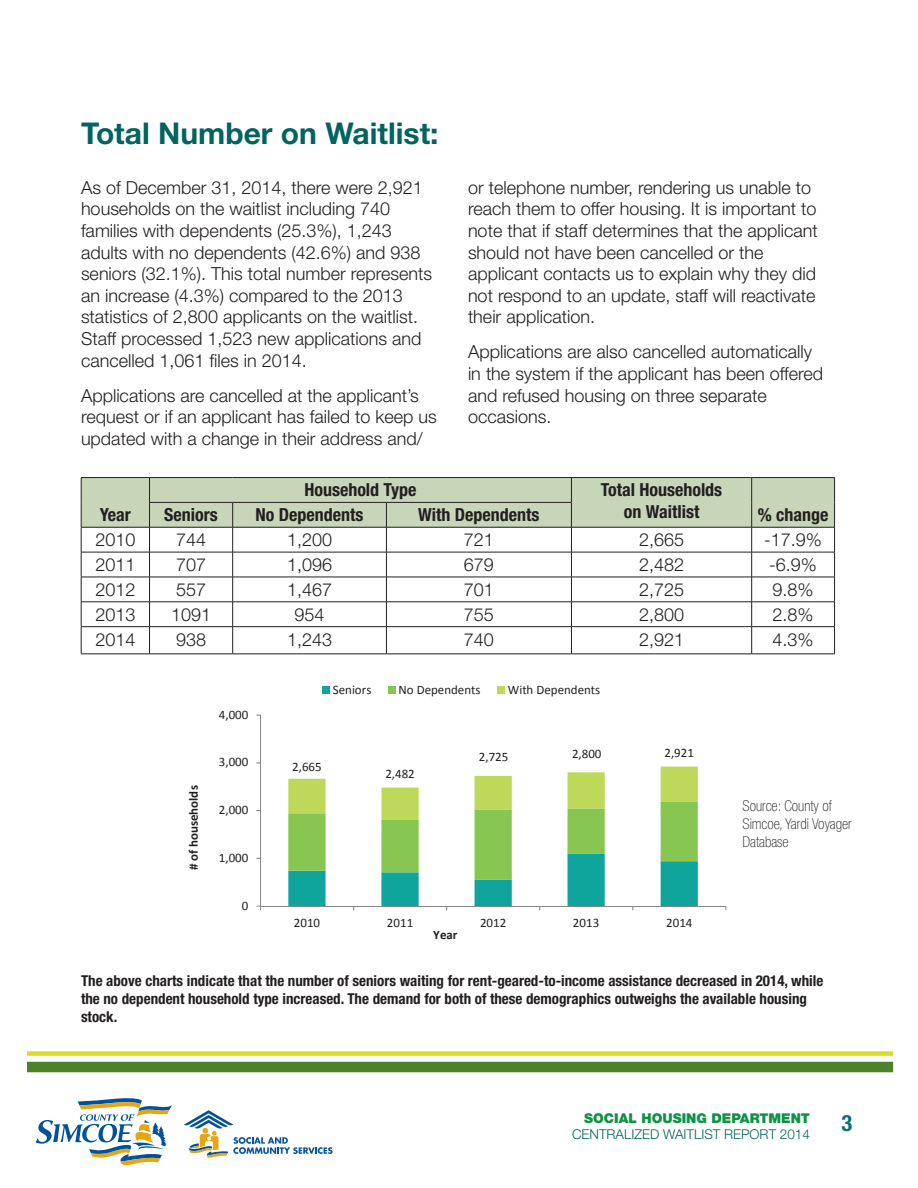
<style>
.page{position:relative;width:918px;height:1188px;background:#fff}
.page>*{position:absolute;margin:0;border:0;box-sizing:border-box;transform-origin:0 0}
.t1{font:700 30px "Helvetica Neue LT Std";color:#02645d}
.t2{font:700 condensed 22.5px "Helvetica Neue LT Std";color:#06716b}
.t3{font:300 18px/21.6px "Helvetica Neue LT Std";color:#231f20}
.t4{font:700 condensed 18px "Helvetica Neue LT Std";color:#231f20}
.Body_copy{font:700 condensed 15px/18px "Helvetica Neue LT Std";color:#231f20}
.Body_copy-2{font:100 condensed 15px/18px "Helvetica Neue LT Std";color:#231f20}
.t5{font:300 13.5px "Helvetica Neue LT Std";color:#02645d}
.t6{font:900 13.5px "Helvetica Neue LT Std";color:#0d9344}
.t7{font:12.9px "Calibri";color:#231f20}
.t8{font:700 12.9px "Calibri";color:#231f20}
</style>
<div class="page">
<svg style="left:36px;top:1098px;width:136px;height:67px"></svg>
<div style="left:27px;top:1062px;width:866px;height:10px;background:#4c8229"></div>
<div style="left:27px;top:1051px;width:866px;height:5px;background:#d6df21"></div>
<svg style="left:184px;top:1110px;width:149px;height:48px"></svg>
<hr style="left:81px;top:477px;width:69px;height:1px;background:#231f20">
<hr style="left:150px;top:477px;width:83px;height:1px;background:#231f20">
<hr style="left:233px;top:477px;width:153px;height:1px;background:#231f20">
<hr style="left:386px;top:477px;width:185px;height:1px;background:#231f20">
<hr style="left:571px;top:477px;width:181px;height:1px;background:#231f20">
<hr style="left:752px;top:477px;width:83px;height:1px;background:#231f20">
<svg style="left:81px;top:478px;width:754px;height:176px"></svg>
<hr style="left:81px;top:654px;width:69px;height:1px;background:#231f20">
<hr style="left:150px;top:654px;width:83px;height:1px;background:#231f20">
<hr style="left:233px;top:654px;width:153px;height:1px;background:#231f20">
<hr style="left:386px;top:654px;width:185px;height:1px;background:#231f20">
<hr style="left:571px;top:654px;width:181px;height:1px;background:#231f20">
<hr style="left:752px;top:654px;width:83px;height:1px;background:#231f20">
<hr style="left:260px;top:715px;width:1px;height:191px;background:#868687">
<hr style="left:260px;top:906px;width:466px;height:1px;background:#868687">
<svg style="left:288px;top:767px;width:410px;height:143px"></svg>
<div style="left:323px;top:687px;width:7px;height:7px;background:#0fa59d"></div>
<div style="left:388px;top:687px;width:7px;height:7px;background:#87c650"></div>
<div style="left:498px;top:687px;width:7px;height:7px;background:#bed85a"></div>
<p class="t1" style="left:81px;top:115px;width:359px">Total Number on Waitlist:</p>
<p class="t3" style="left:81px;top:176px;width:353px">As of December 31, 2014, there were 2,921 households on the waitlist including 740 families with dependents (25.3%), 1,243 adults with no dependents (42.6%) and 938 seniors (32.1%). This total number represents an increase (4.3%) compared to the 2013 statistics of 2,800 applicants on the waitlist.<br>Staff processed 1,523 new applications and cancelled 1,061 files in 2014.</p>
<p class="t3" style="left:81px;top:384px;width:357px">Applications are cancelled at the applicant’s request or if an applicant has failed to keep us updated with a change in their address and/</p>
<p class="t3" style="left:468px;top:176px;width:351px">or telephone number, rendering us unable to reach them to offer housing. It is important to note that if staff determines that the applicant should not have been cancelled or the applicant contacts us to explain why they did not respond to an update, staff will reactivate their application.</p>
<p class="t3" style="left:468px;top:341px;width:357px">Applications are also cancelled automatically in the system if the applicant has been offered and refused housing on three separate occasions.</p>
<p class="t4" style="left:100px;top:504px;width:32px">Year</p>
<p class="t4" style="left:304px;top:479px;width:114px">Household Type</p>
<p class="t4" style="left:601px;top:479px;width:123px">Total Households</p>
<p class="t4" style="left:164px;top:504px;width:55px">Seniors</p>
<p class="t4" style="left:256px;top:504px;width:109px">No Dependents</p>
<p class="t4" style="left:418px;top:504px;width:123px">With Dependents</p>
<p class="t4" style="left:624px;top:501px;width:77px">on Waitlist</p>
<p class="t4" style="left:758px;top:504px;width:72px">% change</p>
<p class="t3" style="left:95px;top:529px;width:42px">2010</p>
<p class="t3" style="left:176px;top:529px;width:32px">744</p>
<p class="t3" style="left:287px;top:529px;width:47px">1,200</p>
<p class="t3" style="left:464px;top:529px;width:32px">721</p>
<p class="t3" style="left:639px;top:529px;width:47px">2,665</p>
<p class="t3" style="left:764px;top:529px;width:59px">-17.9%</p>
<p class="t3" style="left:95px;top:553px;width:42px">2011</p>
<p class="t3" style="left:176px;top:553px;width:32px">707</p>
<p class="t3" style="left:287px;top:553px;width:47px">1,096</p>
<p class="t3" style="left:464px;top:553px;width:32px">679</p>
<p class="t3" style="left:639px;top:553px;width:47px">2,482</p>
<p class="t3" style="left:769px;top:553px;width:49px">-6.9%</p>
<p class="t3" style="left:95px;top:578px;width:42px">2012</p>
<p class="t3" style="left:176px;top:578px;width:32px">557</p>
<p class="t3" style="left:287px;top:578px;width:47px">1,467</p>
<p class="t3" style="left:464px;top:578px;width:32px">701</p>
<p class="t3" style="left:639px;top:578px;width:47px">2,725</p>
<p class="t3" style="left:773px;top:578px;width:43px">9.8%</p>
<p class="t3" style="left:95px;top:603px;width:42px">2013</p>
<p class="t3" style="left:171px;top:603px;width:42px">1091</p>
<p class="t3" style="left:295px;top:603px;width:32px">954</p>
<p class="t3" style="left:464px;top:603px;width:32px">755</p>
<p class="t3" style="left:639px;top:603px;width:47px">2,800</p>
<p class="t3" style="left:773px;top:603px;width:43px">2.8%</p>
<p class="t3" style="left:95px;top:628px;width:42px">2014</p>
<p class="t3" style="left:176px;top:628px;width:32px">938</p>
<p class="t3" style="left:287px;top:628px;width:47px">1,243</p>
<p class="t3" style="left:464px;top:628px;width:32px">740</p>
<p class="t3" style="left:639px;top:628px;width:47px">2,921</p>
<p class="t3" style="left:773px;top:628px;width:43px">4.3%</p>
<p class="t8" style="left:185px;top:870px;width:87px;rotate:-90deg"># of households</p>
<p class="t7" style="left:219px;top:706px;width:31px">4,000</p>
<p class="t7" style="left:219px;top:754px;width:31px">3,000</p>
<p class="t7" style="left:219px;top:802px;width:31px">2,000</p>
<p class="t7" style="left:219px;top:850px;width:31px">1,000</p>
<p class="t7" style="left:242px;top:897px;width:8px">0</p>
<p class="t7" style="left:333px;top:681px;width:40px">Seniors</p>
<p class="t7" style="left:399px;top:681px;width:83px">No Dependents</p>
<p class="t7" style="left:508px;top:681px;width:94px">With Dependents</p>
<p class="t7" style="left:292px;top:759px;width:31px">2,665</p>
<p class="t7" style="left:385px;top:766px;width:31px">2,482</p>
<p class="t7" style="left:479px;top:748px;width:31px">2,725</p>
<p class="t7" style="left:572px;top:746px;width:31px">2,800</p>
<p class="t7" style="left:665px;top:745px;width:31px">2,921</p>
<p class="t7" style="left:294px;top:914px;width:28px">2010</p>
<p class="t7" style="left:387px;top:914px;width:28px">2011</p>
<p class="t7" style="left:480px;top:914px;width:28px">2012</p>
<p class="t7" style="left:573px;top:914px;width:28px">2013</p>
<p class="t7" style="left:666px;top:914px;width:28px">2014</p>
<p class="t8" style="left:433px;top:927px;width:26px">Year</p>
<p class="Body_copy-2" style="left:742px;top:797px;width:111px">Source: County of<br>Simcoe, Yardi Voyager<br>Database</p>
<p class="Body_copy" style="left:81px;top:972px;width:744px">The above charts indicate that the number of seniors waiting for rent-geared-to-income assistance decreased in 2014, while the no dependent household type increased. The demand for both of these demographics outweighs the available housing stock.</p>
<p class="t6" style="left:584px;top:1110px;width:227px">SOCIAL HOUSING DEPARTMENT</p>
<p class="t5" style="left:572px;top:1126px;width:239px">CENTRALIZED WAITLIST REPORT 2014</p>
<p class="t2" style="left:841px;top:1110px;width:12px">3</p>
</div>
